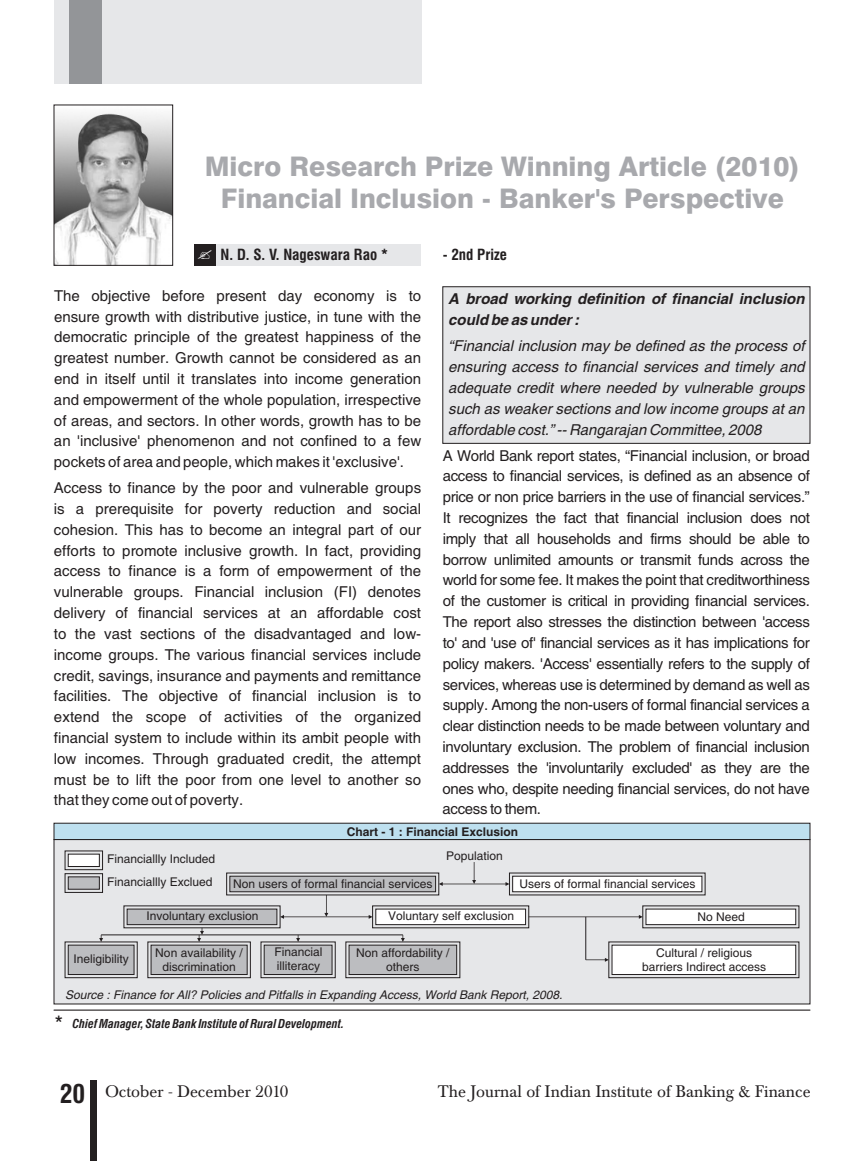
<style>
.page{position:relative;width:864px;height:1161px;background:#fff}
.page>*{position:absolute;margin:0;border:0;box-sizing:border-box;transform-origin:0 0}
.t1{font:800 27px/32.4px "Swiss 721 BT";color:#a8a9ad;text-align:center}
.t2{font:16.5px "Baskerville BE";color:#231f20}
.t3{font:15px/20.9px "Helvetica";color:#231f20;text-align:justify}
.t4{font:italic 15px/20.9px "Helvetica";color:#231f20;text-align:justify}
.t5{font:italic 700 15px/21.5px "Helvetica";color:#231f20}
.t6{font:700 condensed 15px "Swiss 721 BT";color:#231f20}
.t7{font:12px/14px "Helvetica";color:#231f20;text-align:center}
.t8{font:italic 12px "Helvetica";color:#231f20}
.t9{font:italic 700 condensed 12px "Swiss 721 BT";color:#231f20}
.t10{font:700 12px "Helvetica";color:#231f20}
.s1{font-size:16.5px}
.s2{font-family:"Swiss 721 BT";font-weight:700;font-stretch:condensed;font-size:25.5px}
</style>
<div class="page">
<div style="left:442px;top:286px;width:369px;height:158px;background:#e6e7e9"></div>
<img style="left:56px;top:113px;width:115px;height:151px">
<div style="left:54px;top:105px;width:119px;height:161px;border:1px solid #231f20"></div>
<hr style="left:54px;top:1010px;width:756px;height:1px;background:#231f20">
<div style="left:216px;top:244px;width:205px;height:21px;background:#e6e7e9"></div>
<div style="left:194px;top:244px;width:22px;height:21px;background:#231f20"></div>
<svg style="left:53px;top:840px;width:758px;height:165px;background:#dedee0"></svg>
<div style="left:65px;top:942px;width:73px;height:36px;border:1px solid #231f20"></div>
<div style="left:147px;top:942px;width:104px;height:36px;border:1px solid #231f20"></div>
<div style="left:261px;top:942px;width:75px;height:36px;border:1px solid #231f20"></div>
<div style="left:345px;top:942px;width:115px;height:36px;border:1px solid #231f20"></div>
<div style="left:608px;top:942px;width:191px;height:36px;border:1px solid #231f20"></div>
<svg style="left:67px;top:853px;width:730px;height:122px;background:#d3d3d5"></svg>
<div style="left:65px;top:851px;width:38px;height:19px;border:1px solid #231f20"></div>
<svg style="left:53px;top:822px;width:758px;height:18px;background:#afcbd8"></svg>
<div style="left:90px;top:1080px;width:6px;height:81px;background:#231f20"></div>
<div style="left:54px;top:0;width:367px;height:84px;background:#e6e7e9"></div>
<div style="left:69px;top:0;width:33px;height:84px;background:#939598"></div>
<h1 class="t1" style="left:205px;top:153px;width:597px">Micro Research Prize Winning Article (2010)<br>Financial Inclusion - Banker's Perspective</h1>
<p class="t6" style="left:443px;top:249px;width:66px">- 2nd Prize</p>
<p class="t5" style="left:448px;top:289px;width:358px">A broad working definition of financial inclusion could be as under :</p>
<p class="t4" style="left:448px;top:337px;width:358px">“Financial inclusion may be defined as the process of ensuring access to financial services and timely and adequate credit where needed by vulnerable groups such as weaker sections and low income groups at an affordable cost.” -- Rangarajan Committee, 2008</p>
<p class="t3" style="left:443px;top:446px;width:369px">A World Bank report states, “Financial inclusion, or broad access to financial services, is defined as an absence of price or non price barriers in the use of financial services.” It recognizes the fact that financial inclusion does not imply that all households and firms should be able to borrow unlimited amounts or transmit funds across the world for some fee. It makes the point that creditworthiness of the customer is critical in providing financial services.<br>The report also stresses the distinction between 'access to' and 'use of' financial services as it has implications for policy makers. 'Access' essentially refers to the supply of services, whereas use is determined by demand as well as supply. Among the non-users of formal financial services a clear distinction needs to be made between voluntary and involuntary exclusion. The problem of financial inclusion addresses the 'involuntarily excluded' as they are the ones who, despite needing financial services, do not have access to them.</p>
<p class="t6" style="left:221px;top:249px;width:169px">N. D. S. V. Nageswara Rao *</p>
<p class="t3" style="left:54px;top:286px;width:369px">The objective before present day economy is to ensure growth with distributive justice, in tune with the democratic principle of the greatest happiness of the greatest number. Growth cannot be considered as an end in itself until it translates into income generation and empowerment of the whole population, irrespective of areas, and sectors. In other words, growth has to be an 'inclusive' phenomenon and not confined to a few pockets of area and people, which makes it 'exclusive'.</p>
<p class="t3" style="left:54px;top:479px;width:369px">Access to finance by the poor and vulnerable groups is a prerequisite for poverty reduction and social cohesion. This has to become an integral part of our efforts to promote inclusive growth. In fact, providing access to finance is a form of empowerment of the vulnerable groups. Financial inclusion (FI) denotes delivery of financial services at an affordable cost to the vast sections of the disadvantaged and low&shy;income groups. The various financial services include credit, savings, insurance and payments and remittance facilities. The objective of financial inclusion is to extend the scope of activities of the organized financial system to include within its ambit people with low incomes. Through graduated credit, the attempt must be to lift the poor from one level to another so that they come out of poverty.</p>
<p class="t10" style="left:347px;top:827px;width:173px">Chart - 1 : Financial Exclusion</p>
<p class="t7" style="left:446px;top:849px;width:58px">Population</p>
<p class="t7" style="left:107px;top:849px;width:110px;line-height:22.8px;text-align:left">Financiallly Included<br>Financiallly Exclued</p>
<p class="t7" style="left:519px;top:878px;width:178px">Users of formal financial services</p>
<p class="t7" style="left:233px;top:878px;width:201px">Non users of formal financial services</p>
<p class="t7" style="left:146px;top:910px;width:114px">Involuntary exclusion</p>
<p class="t7" style="left:155px;top:947px;width:89px">Non availability / discrimination</p>
<p class="t7" style="left:275px;top:946px;width:50px;text-align:left">Financial illiteracy</p>
<p class="t7" style="left:356px;top:947px;width:95px">Non affordability / others</p>
<p class="t7" style="left:388px;top:910px;width:128px">Voluntary self exclusion</p>
<p class="t7" style="left:698px;top:911px;width:49px">No Need</p>
<p class="t7" style="left:642px;top:947px;width:126px">Cultural / religious barriers Indirect access</p>
<p class="t7" style="left:74px;top:953px;width:57px">Ineligibility</p>
<p class="t8" style="left:65px;top:990px;width:499px">Source : Finance for All? Policies and Pitfalls in Expanding Access, World Bank Report, 2008.</p>
<p class="t9" style="left:54px;top:1019px;width:292px"><span class="s1">*</span> Chief Manager, State Bank Institute of Rural Development.</p>
<p class="t2" style="left:60px;top:1086px;width:230px"><span class="s2">20</span> October - December 2010</p>
<p class="t2" style="left:438px;top:1086px;width:374px">The Journal of Indian Institute of Banking &amp; Finance</p>
</div>
